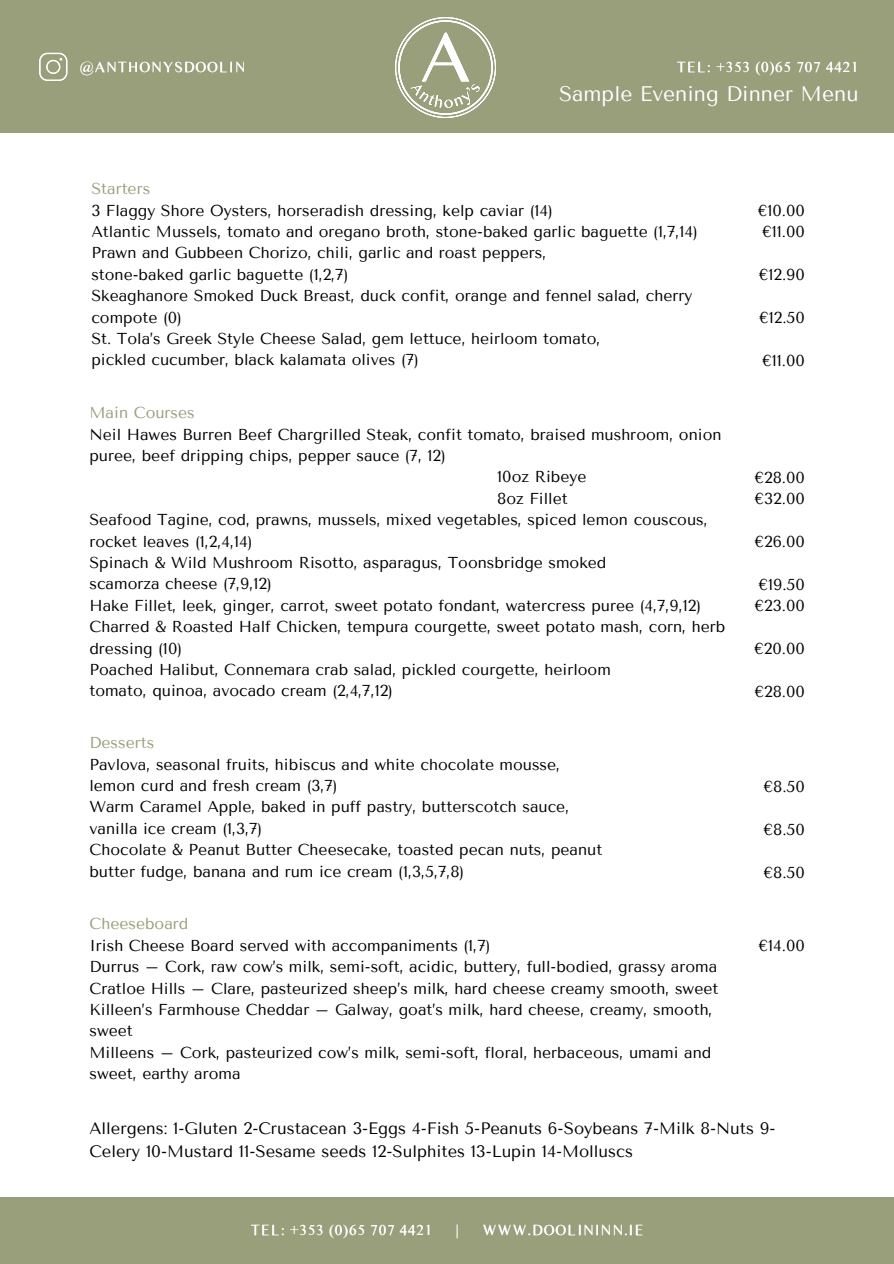
<style>
.page{position:relative;width:894px;height:1264px;background:#fff}
.page>*{position:absolute;margin:0;border:0;box-sizing:border-box;transform-origin:0 0}
.t1{font:21px "Tenor Sans";color:#fff}
.t2{font:16.5px/22.5px "Tenor Sans";color:#000}
.t3{font:15.75px/21.5px "Tenor Sans";color:#000}
.t4{font:15.75px "Tenor Sans";color:#989f7a}
.t5{font:15.15px "Times Sans Serif";letter-spacing:.05em;color:#fff}
</style>
<div class="page">
<div style="left:0;top:0;width:893px;height:132px;background:#989f7a"></div>
<img style="left:395px;top:17px;width:100px;height:100px">
<svg style="left:39px;top:53px;width:28px;height:28px"></svg>
<div style="left:0;top:1197px;width:893px;height:66px;background:#989f7a"></div>
<p class="t5" style="left:80px;top:58px;width:167px">@ANTHONYSDOOLIN</p>
<p class="t5" style="left:676px;top:58px;width:183px">TEL: +353 (0)65 707 4421</p>
<p class="t1" style="left:559px;top:81px;width:301px">Sample Evening Dinner Menu</p>
<p class="t4" style="left:91px;top:180px;width:60px">Starters</p>
<p class="t3" style="left:91px;top:199px;width:463px">3 Flaggy Shore Oysters, horseradish dressing, kelp caviar (14)</p>
<p class="t3" style="left:91px;top:221px;width:607px">Atlantic Mussels, tomato and oregano broth, stone-baked garlic baguette (1,7,14)</p>
<p class="t3" style="left:91px;top:242px;width:456px">Prawn and Gubbeen Chorizo, chili, garlic and roast peppers,</p>
<p class="t3" style="left:91px;top:264px;width:258px">stone-baked garlic baguette (1,2,7)</p>
<p class="t3" style="left:91px;top:285px;width:602px">Skeaghanore Smoked Duck Breast, duck confit, orange and fennel salad, cherry compote (0)</p>
<p class="t3" style="left:91px;top:328px;width:510px">St. Tola’s Greek Style Cheese Salad, gem lettuce, heirloom tomato,</p>
<p class="t3" style="left:91px;top:349px;width:329px">pickled cucumber, black kalamata olives (7)</p>
<p class="t4" style="left:89px;top:403px;width:107px">Main Courses</p>
<p class="t3" style="left:89px;top:423px;width:633px">Neil Hawes Burren Beef Chargrilled Steak, confit tomato, braised mushroom, onion puree, beef dripping chips, pepper sauce (7, 12)</p>
<p class="t3" style="left:497px;top:466px;width:91px">10oz Ribeye</p>
<p class="t3" style="left:497px;top:487px;width:72px">8oz Fillet</p>
<p class="t3" style="left:89px;top:509px;width:619px">Seafood Tagine, cod, prawns, mussels, mixed vegetables, spiced lemon couscous, rocket leaves (1,2,4,14)</p>
<p class="t3" style="left:89px;top:552px;width:518px">Spinach &amp; Wild Mushroom Risotto, asparagus, Toonsbridge smoked</p>
<p class="t3" style="left:89px;top:573px;width:184px">scamorza cheese (7,9,12)</p>
<p class="t3" style="left:89px;top:594px;width:613px">Hake Fillet, leek, ginger, carrot, sweet potato fondant, watercress puree (4,7,9,12)</p>
<p class="t3" style="left:89px;top:616px;width:637px">Charred &amp; Roasted Half Chicken, tempura courgette, sweet potato mash, corn, herb dressing (10)</p>
<p class="t3" style="left:89px;top:659px;width:523px">Poached Halibut, Connemara crab salad, pickled courgette, heirloom</p>
<p class="t3" style="left:89px;top:680px;width:305px">tomato, quinoa, avocado cream (2,4,7,12)</p>
<p class="t4" style="left:89px;top:733px;width:66px">Desserts</p>
<p class="t3" style="left:89px;top:753px;width:472px">Pavlova, seasonal fruits, hibiscus and white chocolate mousse,</p>
<p class="t3" style="left:89px;top:775px;width:249px">lemon curd and fresh cream (3,7)</p>
<p class="t3" style="left:89px;top:796px;width:481px">Warm Caramel Apple, baked in puff pastry, butterscotch sauce,</p>
<p class="t3" style="left:89px;top:817px;width:174px">vanilla ice cream (1,3,7)</p>
<p class="t3" style="left:89px;top:839px;width:514px">Chocolate &amp; Peanut Butter Cheesecake, toasted pecan nuts, peanut</p>
<p class="t3" style="left:89px;top:860px;width:376px">butter fudge, banana and rum ice cream (1,3,5,7,8)</p>
<p class="t4" style="left:89px;top:914px;width:100px">Cheeseboard</p>
<p class="t3" style="left:89px;top:934px;width:402px">Irish Cheese Board served with accompaniments (1,7)</p>
<p class="t3" style="left:89px;top:956px;width:629px">Durrus – Cork, raw cow’s milk, semi-soft, acidic, buttery, full-bodied, grassy aroma</p>
<p class="t3" style="left:89px;top:977px;width:630px">Cratloe Hills – Clare, pasteurized sheep’s milk, hard cheese creamy smooth, sweet</p>
<p class="t3" style="left:89px;top:998px;width:624px">Killeen’s Farmhouse Cheddar – Galway, goat’s milk, hard cheese, creamy, smooth, sweet</p>
<p class="t3" style="left:89px;top:1041px;width:623px">Milleens – Cork, pasteurized cow’s milk, semi-soft, floral, herbaceous, umami and sweet, earthy aroma</p>
<p class="t3" style="left:757px;top:200px;width:48px">€10.00</p>
<p class="t3" style="left:762px;top:221px;width:44px">€11.00</p>
<p class="t3" style="left:758px;top:264px;width:47px">€12.90</p>
<p class="t3" style="left:759px;top:307px;width:47px">€12.50</p>
<p class="t3" style="left:762px;top:349px;width:44px">€11.00</p>
<p class="t3" style="left:754px;top:466px;width:52px">€28.00</p>
<p class="t3" style="left:754px;top:488px;width:52px">€32.00</p>
<p class="t3" style="left:754px;top:531px;width:52px">€26.00</p>
<p class="t3" style="left:758px;top:573px;width:48px">€19.50</p>
<p class="t3" style="left:754px;top:595px;width:52px">€23.00</p>
<p class="t3" style="left:754px;top:637px;width:52px">€20.00</p>
<p class="t3" style="left:754px;top:680px;width:52px">€28.00</p>
<p class="t3" style="left:763px;top:776px;width:43px">€8.50</p>
<p class="t3" style="left:763px;top:819px;width:43px">€8.50</p>
<p class="t3" style="left:763px;top:862px;width:43px">€8.50</p>
<p class="t3" style="left:758px;top:935px;width:48px">€14.00</p>
<p class="t2" style="left:89px;top:1117px;width:687px">Allergens: 1-Gluten 2-Crustacean 3-Eggs 4-Fish 5-Peanuts 6-Soybeans 7-Milk 8-Nuts 9-<br>Celery 10-Mustard 11-Sesame seeds 12-Sulphites 13-Lupin 14-Molluscs</p>
<p class="t5" style="left:251px;top:1221px;width:183px">TEL: +353 (0)65 707 4421</p>
<p class="t5" style="left:456px;top:1221px;width:5px">|</p>
<p class="t5" style="left:482px;top:1221px;width:163px">WWW.DOOLININN.IE</p>
</div>
